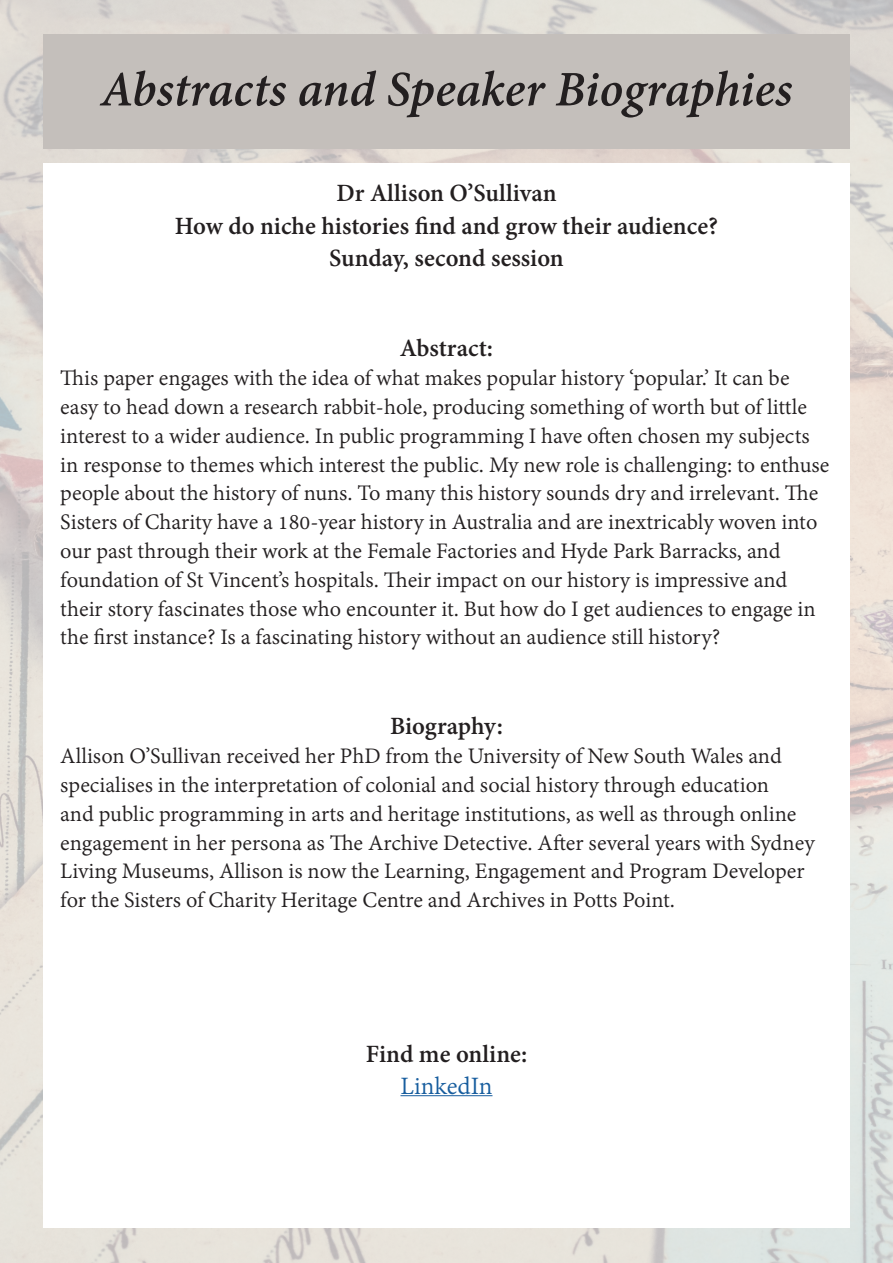
<style>
.page{position:relative;width:893px;height:1263px;background:#fff}
.page>*{position:absolute;margin:0;border:0;box-sizing:border-box;transform-origin:0 0}
.t1{font:italic 700 54px "Adobe Devanagari";letter-spacing:-.005em;color:#231f20}
.t2{font:700 27px "Adobe Devanagari";color:#231f20}
.t3{font:27px "Adobe Devanagari";color:#175d9e}
.t4{font:24px/28.8px "Adobe Devanagari";color:#231f20}
</style>
<div class="page">
<img style="left:0;top:0;width:893px;height:1263px">
<div style="left:43px;top:35px;width:807px;height:114px;background:#c4bfbb"></div>
<div style="left:43px;top:164px;width:807px;height:1064px;background:#fff"></div>
<hr style="left:400px;top:1095px;width:92px;height:1px;background:#175d9e">
<p class="t1" style="left:100px;top:59px;width:693px">Abstracts and Speaker Biographies</p>
<p class="t2" style="left:336px;top:178px;width:222px">Dr Allison O’Sullivan</p>
<p class="t2" style="left:175px;top:210px;width:545px">How do niche histories find and grow their audience?</p>
<p class="t2" style="left:329px;top:243px;width:236px">Sunday, second session</p>
<p class="t2" style="left:400px;top:333px;width:95px">Abstract:</p>
<p class="t4" style="left:60px;top:366px;width:771px">This paper engages with the idea of what makes popular history ‘popular.’ It can be easy to head down a research rabbit-hole, producing something of worth but of little interest to a wider audience. In public programming I have often chosen my subjects in response to themes which interest the public. My new role is challenging: to enthuse people about the history of nuns. To many this history sounds dry and irrelevant. The Sisters of Charity have a 180-year history in Australia and are inextricably woven into our past through their work at the Female Factories and Hyde Park Barracks, and foundation of St Vincent’s hospitals. Their impact on our history is impressive and their story fascinates those who encounter it. But how do I get audiences to engage in the first instance? Is a fascinating history without an audience still history?</p>
<p class="t2" style="left:390px;top:711px;width:114px">Biography:</p>
<p class="t4" style="left:60px;top:744px;width:756px">Allison O’Sullivan received her PhD from the University of New South Wales and specialises in the interpretation of colonial and social history through education<br>and public programming in arts and heritage institutions, as well as through online engagement in her persona as The Archive Detective. After several years with Sydney Living Museums, Allison is now the Learning, Engagement and Program Developer for the Sisters of Charity Heritage Centre and Archives in Potts Point.</p>
<p class="t2" style="left:366px;top:1038px;width:163px">Find me online:</p>
<p class="t3" style="left:400px;top:1071px;width:94px">LinkedIn</p>
</div>
